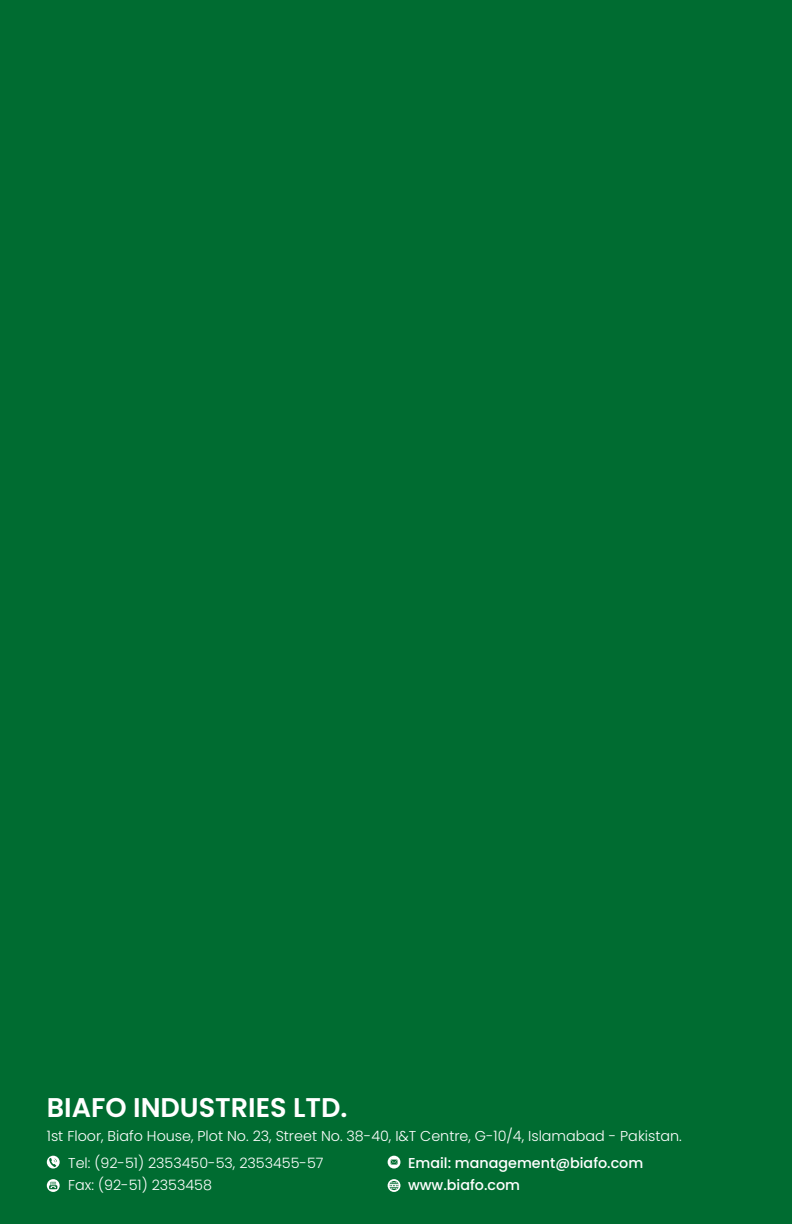
<style>
.page{position:relative;width:792px;height:1224px;background:#006c31}
.page>*{position:absolute;margin:0;border:0;box-sizing:border-box;transform-origin:0 0}
.t1{font:600 27px "Poppins";color:#fff}
.t2{font:300 14.4px/22.2px "Poppins";color:#fff}
.t3{font:500 14.4px/22.2px "Poppins";color:#fff}
</style>
<div class="page">
<svg style="left:47px;top:1156px;width:13px;height:13px"></svg>
<svg style="left:47px;top:1179px;width:13px;height:13px"></svg>
<svg style="left:388px;top:1156px;width:13px;height:13px"></svg>
<svg style="left:388px;top:1179px;width:13px;height:13px"></svg>
<h1 class="t1" style="left:47px;top:1091px;width:302px">BIAFO INDUSTRIES LTD.</h1>
<p class="t2" style="left:47px;top:1125px;width:637px">1st Floor, Biafo House, Plot No. 23, Street No. 38-40, I&amp;T Centre, G-10/4, Islamabad - Pakistan.</p>
<p class="t3" style="left:408px;top:1152px;width:237px">Email: management@biafo.com www.biafo.com</p>
<p class="t2" style="left:68px;top:1152px;width:257px">Tel: (92-51) 2353450-53, 2353455-57<br>Fax: (92-51) 2353458</p>
</div>
